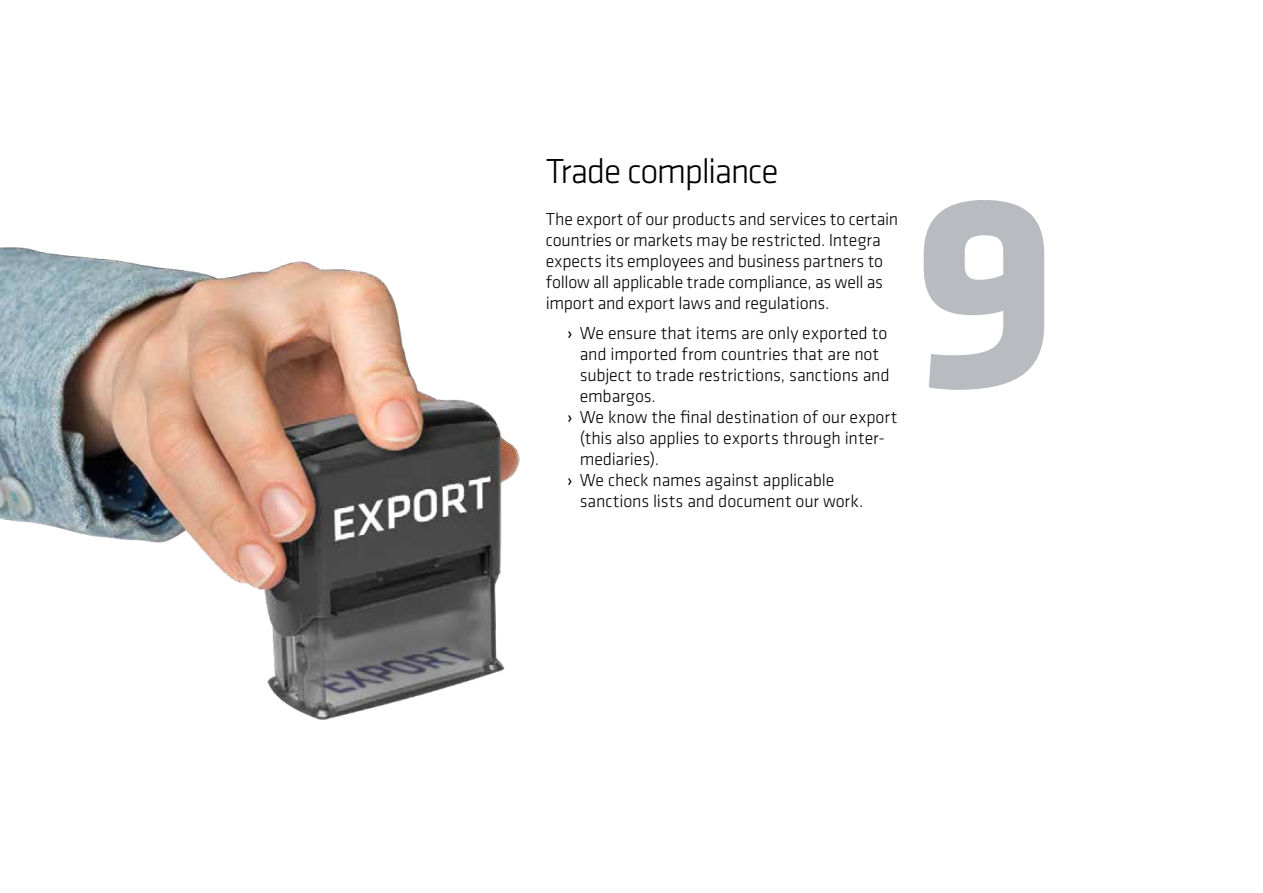
<style>
.page{position:relative;width:1263px;height:893px;background:#fff}
.page>*{position:absolute;margin:0;border:0;box-sizing:border-box;transform-origin:0 0}
.t1{font:700 285px "Klavika Basic";color:#b8bbc0}
.t2{font:300 36px "Klavika";letter-spacing:-.04em;color:#000}
.t3{font:300 18px/21px "Klavika";letter-spacing:-.01em;color:#000}
.s1{font-weight:400}
</style>
<div class="page">
<img style="left:0;top:247px;width:520px;height:473px">
<h2 class="t2" style="left:546px;top:151px;width:234px">Trade compliance</h2>
<p class="t3" style="left:546px;top:209px;width:354px">The export of our products and services to certain countries or markets may be restricted. Integra expects its employees and business partners to follow all applicable trade compliance, as well as import and export laws and regulations.</p>
<p class="t3" style="left:567px;top:323px;width:322px"><span class="s1">›</span> We ensure that items are only exported to</p>
<p class="t3" style="left:580px;top:344px;width:301px">and imported from countries that are not</p>
<p class="t3" style="left:580px;top:365px;width:311px">subject to trade restrictions, sanctions and</p>
<p class="t3" style="left:580px;top:386px;width:78px">embargos.</p>
<p class="t3" style="left:567px;top:407px;width:332px"><span class="s1">›</span> We know the final destination of our export</p>
<p class="t3" style="left:580px;top:428px;width:307px">(this also applies to exports through inter-</p>
<p class="t3" style="left:580px;top:449px;width:81px">mediaries).</p>
<p class="t3" style="left:567px;top:470px;width:269px"><span class="s1">›</span> We check names against applicable</p>
<p class="t3" style="left:580px;top:491px;width:285px">sanctions lists and document our work.</p>
<h1 class="t1" style="left:912px;top:86px;width:148px">9</h1>
</div>
